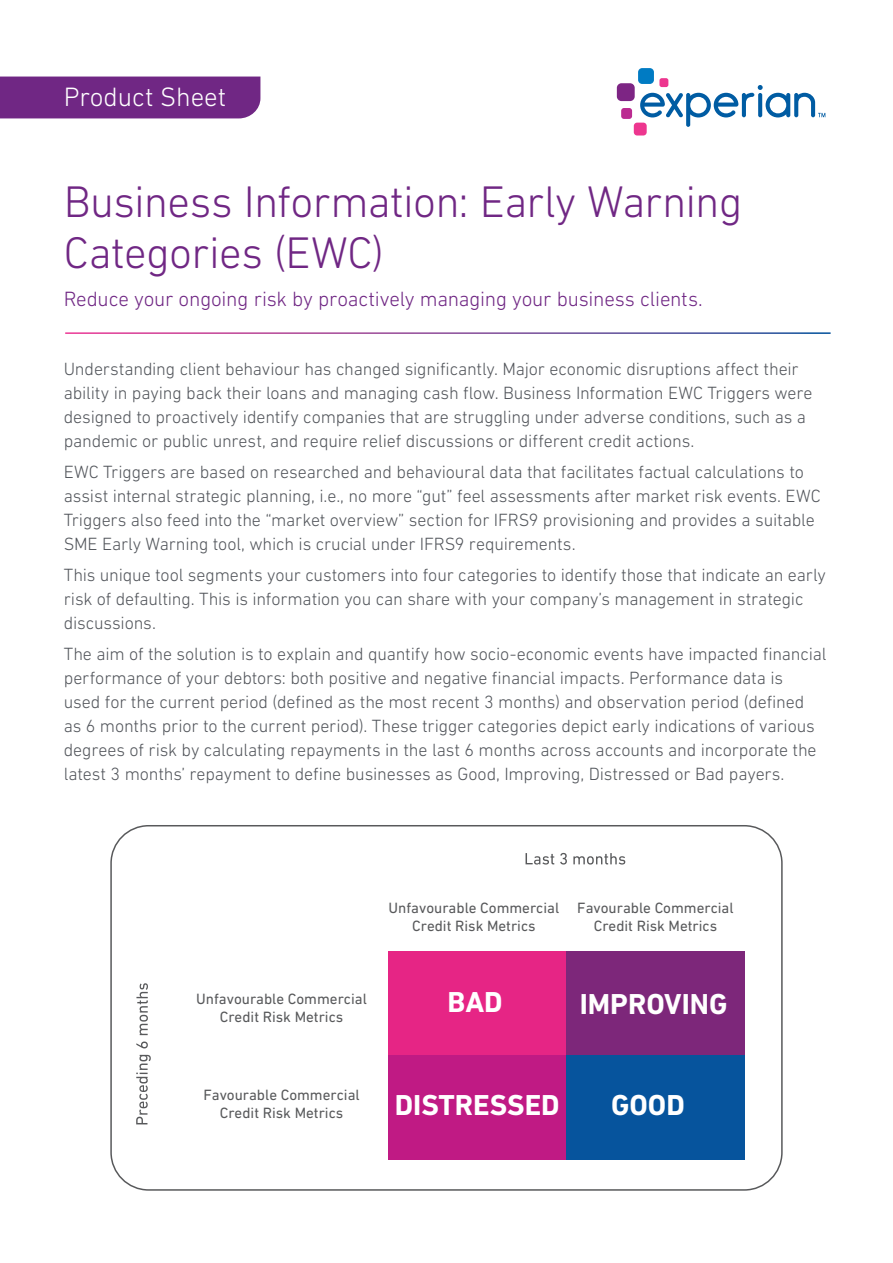
<style>
.page{position:relative;width:893px;height:1263px;background:#fff}
.page>*{position:absolute;margin:0;border:0;box-sizing:border-box;transform-origin:0 0}
.t1{font:300 45px/51px "DIN Next LT Pro";letter-spacing:-.015em;color:#702784}
.t2{font:700 29.4px "DIN Next LT Pro";color:#fff}
.t3{font:300 27px "DIN Next LT Pro";color:#fff}
.t4{font:300 21px "DIN Next LT Pro";letter-spacing:-.01em;color:#702784}
.t5{font:300 18px/24px "DIN Next LT Pro";letter-spacing:-.01em;color:#52555b}
.t6{font:15.15px/18.1px "DIN Next LT Pro";color:#58595b;text-align:center}
</style>
<div class="page">
<div style="left:0;top:77px;width:260px;height:41px;background:#702784"></div>
<div style="left:638px;top:68px;width:16px;height:16px;background:#007bc3;border-radius:4px"></div>
<div style="left:617px;top:83px;width:18px;height:18px;background:#7d2584;border-radius:5px"></div>
<div style="left:621px;top:108px;width:11px;height:11px;background:#bb2b91;border-radius:3px"></div>
<div style="left:634px;top:123px;width:13px;height:12px;background:#ed368f;border-radius:3px"></div>
<div style="left:659px;top:78px;width:9px;height:9px;background:#ed368f;border-radius:2px"></div>
<svg style="left:640px;top:85px;width:185px;height:42px"></svg>
<div style="left:388px;top:951px;width:178px;height:104px;background:#e62585"></div>
<div style="left:566px;top:951px;width:178px;height:104px;background:#7d277a"></div>
<div style="left:388px;top:1055px;width:178px;height:105px;background:#c01a84"></div>
<div style="left:566px;top:1055px;width:178px;height:105px;background:#06549d"></div>
<svg style="left:526px;top:853px;width:28px;height:11px"></svg>
<svg style="left:560px;top:853px;width:7px;height:11px"></svg>
<svg style="left:573px;top:853px;width:52px;height:11px"></svg>
<svg style="left:136px;top:1055px;width:15px;height:69px"></svg>
<svg style="left:136px;top:1041px;width:12px;height:7px"></svg>
<svg style="left:136px;top:983px;width:12px;height:52px"></svg>
<div style="left:110px;top:825px;width:673px;height:366px;border:2px solid #58595b;border-radius:38px"></div>
<h3 class="t3" style="left:64px;top:81px;width:164px">Product Sheet</h3>
<h1 class="t1" style="left:64px;top:176px;width:680px">Business Information: Early Warning<br>Categories (EWC)</h1>
<p class="t4" style="left:64px;top:286px;width:640px">Reduce your ongoing risk by proactively managing your business clients.</p>
<p class="t5" style="left:64px;top:357px;width:750px">Understanding client behaviour has changed significantly. Major economic disruptions affect their ability in paying back their loans and managing cash flow. Business Information EWC Triggers were designed to proactively identify companies that are struggling under adverse conditions, such as a pandemic or public unrest, and require relief discussions or different credit actions.</p>
<p class="t5" style="left:64px;top:460px;width:758px">EWC Triggers are based on researched and behavioural data that facilitates factual calculations to assist internal strategic planning, i.e., no more “gut” feel assessments after market risk events. EWC Triggers also feed into the “market overview” section for IFRS9 provisioning and provides a suitable SME Early Warning tool, which is crucial under IFRS9 requirements.</p>
<p class="t5" style="left:64px;top:563px;width:764px">This unique tool segments your customers into four categories to identify those that indicate an early risk of defaulting. This is information you can share with your company’s management in strategic discussions.</p>
<p class="t5" style="left:64px;top:641px;width:764px">The aim of the solution is to explain and quantify how socio-economic events have impacted financial performance of your debtors: both positive and negative financial impacts. Performance data is<br>used for the current period (defined as the most recent 3 months) and observation period (defined as 6 months prior to the current period). These trigger categories depict early indications of various degrees of risk by calculating repayments in the last 6 months across accounts and incorporate the latest 3 months’ repayment to define businesses as Good, Improving, Distressed or Bad payers.</p>
<p class="t6" style="left:389px;top:898px;width:172px">Unfavourable Commercial<br>Credit Risk Metrics</p>
<p class="t6" style="left:577px;top:898px;width:158px">Favourable Commercial<br>Credit Risk Metrics</p>
<p class="t6" style="left:196px;top:990px;width:172px">Unfavourable Commercial<br>Credit Risk Metrics</p>
<h2 class="t2" style="left:448px;top:985px;width:57px">BAD</h2>
<h2 class="t2" style="left:580px;top:987px;width:149px">IMPROVING</h2>
<p class="t6" style="left:203px;top:1085px;width:158px">Favourable Commercial<br>Credit Risk Metrics</p>
<h2 class="t2" style="left:395px;top:1087px;width:166px">DISTRESSED</h2>
<h2 class="t2" style="left:611px;top:1088px;width:75px">GOOD</h2>
</div>
